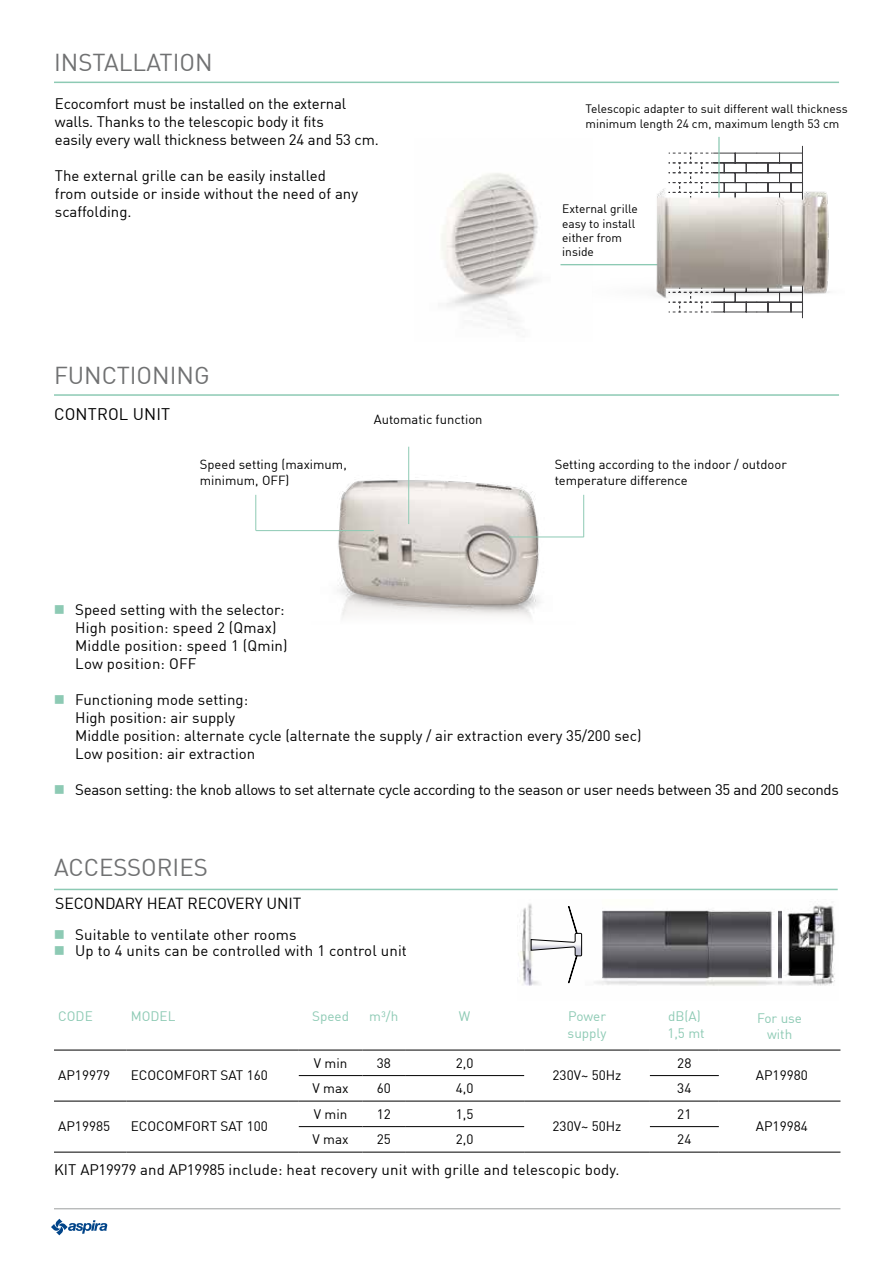
<style>
.page{position:relative;width:893px;height:1263px;background:#fff}
.page>*{position:absolute;margin:0;border:0;box-sizing:border-box;transform-origin:0 0}
.t1{font:24px "DIN";color:#707172}
.t2{font:16.5px "DIN";letter-spacing:.01em;color:#000}
.t3{font:15.75px "DIN";letter-spacing:-.01em;color:#000}
.t4{font:15px/18px "DIN";color:#000}
.t5{font:15px "DIN";letter-spacing:-.02em;color:#000}
.t6{font:13.5px "DIN";color:#000}
.t7{font:13.5px/16.2px "DIN";color:#8dcab4}
.t8{font:13.05px/15.6px "DIN";color:#000}
.t9{font:12px/14.4px "DIN";color:#000}
</style>
<div class="page">
<hr style="left:54px;top:1208px;width:786px;height:1px;background:#9c9e9f">
<svg style="left:51px;top:1219px;width:56px;height:16px"></svg>
<img style="left:312px;top:467px;width:264px;height:151px">
<hr style="left:255px;top:495px;width:1px;height:36px;background:#8dcab4">
<hr style="left:256px;top:530px;width:118px;height:1px;background:#8dcab4">
<hr style="left:408px;top:447px;width:1px;height:77px;background:#8dcab4">
<hr style="left:583px;top:495px;width:1px;height:42px;background:#8dcab4">
<hr style="left:509px;top:536px;width:75px;height:1px;background:#8dcab4">
<hr style="left:54px;top:394px;width:785px;height:2px;background:#8dcab4">
<hr style="left:54px;top:889px;width:784px;height:1px;background:#8dcab4">
<img style="left:518px;top:904px;width:317px;height:82px">
<svg style="left:531px;top:906px;width:51px;height:77px"></svg>
<img style="left:779px;top:905px;width:2px;height:80px">
<svg style="left:363px;top:1076px;width:161px;height:76px"></svg>
<hr style="left:363px;top:1050px;width:42px;height:1px;background:#000">
<hr style="left:405px;top:1050px;width:119px;height:1px;background:#000">
<hr style="left:650px;top:1050px;width:69px;height:1px;background:#000">
<hr style="left:650px;top:1101px;width:69px;height:1px;background:#000">
<hr style="left:363px;top:1075px;width:42px;height:1px;background:#000">
<hr style="left:405px;top:1075px;width:119px;height:1px;background:#000">
<hr style="left:650px;top:1075px;width:69px;height:1px;background:#000">
<hr style="left:650px;top:1126px;width:69px;height:1px;background:#000">
<hr style="left:363px;top:1101px;width:42px;height:1px;background:#000">
<hr style="left:405px;top:1101px;width:119px;height:1px;background:#000">
<hr style="left:650px;top:1152px;width:69px;height:1px;background:#000">
<hr style="left:363px;top:1126px;width:42px;height:1px;background:#000">
<hr style="left:363px;top:1152px;width:42px;height:1px;background:#000">
<hr style="left:405px;top:1126px;width:119px;height:1px;background:#000">
<hr style="left:405px;top:1152px;width:119px;height:1px;background:#000">
<hr style="left:54px;top:1050px;width:72px;height:1px;background:#000">
<hr style="left:126px;top:1050px;width:173px;height:1px;background:#000">
<hr style="left:299px;top:1050px;width:64px;height:1px;background:#000">
<hr style="left:524px;top:1050px;width:126px;height:1px;background:#000">
<hr style="left:299px;top:1075px;width:64px;height:1px;background:#000">
<hr style="left:54px;top:1101px;width:72px;height:1px;background:#000">
<hr style="left:126px;top:1101px;width:173px;height:1px;background:#000">
<hr style="left:299px;top:1101px;width:64px;height:1px;background:#000">
<hr style="left:524px;top:1101px;width:126px;height:1px;background:#000">
<hr style="left:299px;top:1126px;width:64px;height:1px;background:#000">
<hr style="left:54px;top:1152px;width:72px;height:1px;background:#000">
<hr style="left:126px;top:1152px;width:173px;height:1px;background:#000">
<hr style="left:299px;top:1152px;width:64px;height:1px;background:#000">
<hr style="left:524px;top:1152px;width:126px;height:1px;background:#000">
<hr style="left:719px;top:1152px;width:121px;height:1px;background:#000">
<hr style="left:719px;top:1050px;width:121px;height:1px;background:#000">
<hr style="left:719px;top:1101px;width:121px;height:1px;background:#000">
<hr style="left:54px;top:82px;width:785px;height:1px;background:#8dcab4">
<svg style="left:668px;top:145px;width:135px;height:174px"></svg>
<hr style="left:718px;top:137px;width:2px;height:84px;background:#8dcab4">
<img style="left:441px;top:173px;width:151px;height:153px">
<img style="left:592px;top:181px;width:237px;height:121px">
<h1 class="t1" style="left:54px;top:47px;width:160px">INSTALLATION</h1>
<p class="t4" style="left:55px;top:94px;width:325px">Ecocomfort must be installed on the external walls. Thanks to the telescopic body it fits<br>easily every wall thickness between 24 and 53 cm.</p>
<p class="t4" style="left:55px;top:166px;width:305px">The external grille can be easily installed from outside or inside without the need of any scaffolding.</p>
<h1 class="t1" style="left:54px;top:360px;width:157px">FUNCTIONING</h1>
<p class="t2" style="left:54px;top:404px;width:118px">CONTROL UNIT</p>
<p class="t8" style="left:200px;top:457px;width:148px">Speed setting (maximum, minimum, OFF)</p>
<p class="t8" style="left:374px;top:412px;width:110px">Automatic function</p>
<p class="t9" style="left:586px;top:102px;width:264px">Telescopic adapter to suit different wall thickness minimum length 24 cm, maximum length 53 cm</p>
<p class="t9" style="left:562px;top:201px;width:77px">External grille easy to install either from inside</p>
<p class="t8" style="left:555px;top:457px;width:234px">Setting according to the indoor / outdoor temperature difference</p>
<p class="t4" style="left:75px;top:601px;width:214px">Speed setting with the selector:<br>High position: speed 2 (Qmax)<br>Middle position: speed 1 (Qmin)<br>Low position: OFF</p>
<p class="t4" style="left:75px;top:691px;width:568px">Functioning mode setting:<br>High position: air supply<br>Middle position: alternate cycle (alternate the supply / air extraction every 35/200 sec)<br>Low position: air extraction</p>
<p class="t5" style="left:75px;top:781px;width:765px">Season setting: the knob allows to set alternate cycle according to the season or user needs between 35 and 200 seconds</p>
<h1 class="t1" style="left:54px;top:852px;width:155px">ACCESSORIES</h1>
<p class="t3" style="left:55px;top:893px;width:247px">SECONDARY HEAT RECOVERY UNIT</p>
<p class="t4" style="left:75px;top:926px;width:333px;line-height:16.5px">Suitable to ventilate other rooms<br>Up to 4 units can be controlled with 1 control unit</p>
<p class="t7" style="left:58px;top:1008px;width:36px">CODE</p>
<p class="t7" style="left:131px;top:1008px;width:46px">MODEL</p>
<p class="t7" style="left:312px;top:1008px;width:38px">Speed</p>
<p class="t7" style="left:369px;top:1008px;width:31px">m³/h</p>
<p class="t7" style="left:459px;top:1008px;width:13px">W</p>
<p class="t7" style="left:568px;top:1008px;width:40px">Power supply</p>
<p class="t7" style="left:667px;top:1008px;width:39px">dB(A)<br>1,5 mt</p>
<p class="t7" style="left:757px;top:1010px;width:46px;text-align:center">For use with</p>
<p class="t6" style="left:58px;top:1067px;width:53px">AP19979</p>
<p class="t6" style="left:131px;top:1067px;width:139px">ECOCOMFORT SAT 160</p>
<p class="t6" style="left:314px;top:1054px;width:35px">V min</p>
<p class="t6" style="left:377px;top:1054px;width:16px">38</p>
<p class="t6" style="left:456px;top:1054px;width:19px">2,0</p>
<p class="t6" style="left:677px;top:1054px;width:16px">28</p>
<p class="t6" style="left:553px;top:1067px;width:70px">230V~ 50Hz</p>
<p class="t6" style="left:756px;top:1067px;width:53px">AP19980</p>
<p class="t6" style="left:58px;top:1118px;width:53px">AP19985</p>
<p class="t6" style="left:131px;top:1118px;width:139px">ECOCOMFORT SAT 100</p>
<p class="t6" style="left:313px;top:1080px;width:38px">V max</p>
<p class="t6" style="left:377px;top:1080px;width:16px">60</p>
<p class="t6" style="left:456px;top:1080px;width:19px">4,0</p>
<p class="t6" style="left:677px;top:1080px;width:16px">34</p>
<p class="t6" style="left:314px;top:1105px;width:35px">V min</p>
<p class="t6" style="left:377px;top:1105px;width:16px">12</p>
<p class="t6" style="left:456px;top:1105px;width:19px">1,5</p>
<p class="t6" style="left:553px;top:1118px;width:70px">230V~ 50Hz</p>
<p class="t6" style="left:677px;top:1105px;width:16px">21</p>
<p class="t6" style="left:313px;top:1131px;width:38px">V max</p>
<p class="t6" style="left:377px;top:1131px;width:16px">25</p>
<p class="t6" style="left:456px;top:1131px;width:19px">2,0</p>
<p class="t6" style="left:677px;top:1131px;width:16px">24</p>
<p class="t4" style="left:54px;top:1160px;width:567px">KIT AP19979 and AP19985 include: heat recovery unit with grille and telescopic body.</p>
<p class="t6" style="left:756px;top:1118px;width:53px">AP19984</p>
</div>
